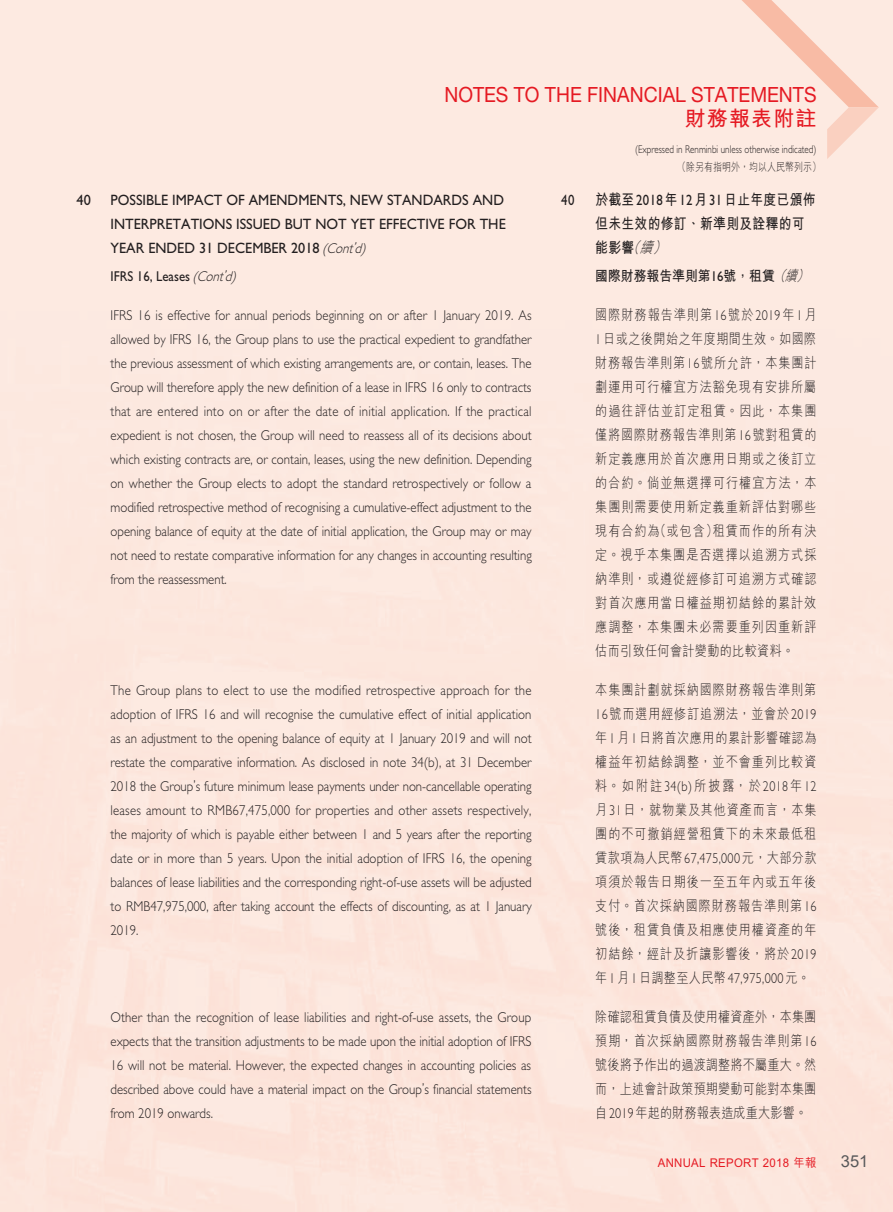
<style>
.page{position:relative;width:893px;height:1212px;background:#fff}
.page>*{position:absolute;margin:0;border:0;box-sizing:border-box;transform-origin:0 0}
.t1{font:21px "Helvetica Neue LT Std";color:#e51a23;scale:.92 1}
.t2{font:700 21px "M Hei HK";letter-spacing:.055em;color:#e51a23}
.t3{font:16.5px "Arial";color:#57585a}
._3__標題{font:15px/24px "Gill Sans Std";color:#231f20;text-align:justify;scale:.95 1}
._8__標題---C{font:700 15px/24px "M Hei HK";letter-spacing:.03em;color:#231f20;scale:.85 1}
._8__標題---C-2{font:15px "Gill Sans Std";color:#231f20;scale:.85 1}
._1__內文{font:300 14.25px/24px "Gill Sans Std";color:#231f20;text-align:justify;scale:.9 1}
._6__內文---C{font:300 14.25px/24px "M Hei HK";letter-spacing:.075em;color:#231f20;text-align:justify;scale:.85 1}
._4__副標題{font:14.25px "Gill Sans Std";color:#231f20;scale:.9 1}
._4__副標題-2{font:700 14.25px "M Hei HK";color:#231f20;scale:.9 1}
.t4{font:500 12px "M Hei HK";letter-spacing:.03em;color:#e51a23;scale:.95 1}
.t5{font:300 11.25px "Gill Sans Std";color:#231f20;scale:.8 1}
.t6{font:300 11.25px "M Hei HK";color:#231f20;scale:.8 1}
.s1{font-weight:300;font-style:italic;font-size:14.25px}
.s2{font-weight:300;font-style:italic}
.s3{font-family:"Gill Sans Std";font-weight:400}
.s4{font-family:"Gill Sans Std"}
</style>
<div class="page">
<svg style="left:720px;top:0;width:159px;height:159px;background:#fce2d7"></svg>
<h1 class="t1" style="left:444px;top:82px;width:406px">NOTES TO THE FINANCIAL STATEMENTS</h1>
<h1 class="t2" style="left:685px;top:103px;width:133px">財務報表附註</h1>
<p class="t5" style="left:635px;top:143px;width:228px">(Expressed in Renminbi unless otherwise indicated)</p>
<p class="t6" style="left:677px;top:162px;width:181px">（除另有指明外，均以人民幣列示）</p>
<p class="_3__標題" style="left:77px;top:188px;width:16px">40</p>
<p class="_3__標題" style="left:111px;top:188px;width:418px">POSSIBLE IMPACT OF AMENDMENTS, NEW STANDARDS AND INTERPRETATIONS ISSUED BUT NOT YET EFFECTIVE FOR THE YEAR ENDED 31 DECEMBER 2018 <span class="s1">(Cont’d)</span></p>
<p class="_4__副標題" style="left:111px;top:268px;width:145px">IFRS 16, Leases <span class="s2">(Cont’d)</span></p>
<p class="_1__內文" style="left:111px;top:303px;width:470px">IFRS 16 is effective for annual periods beginning on or after 1 January 2019. As allowed by IFRS 16, the Group plans to use the practical expedient to grandfather the previous assessment of which existing arrangements are, or contain, leases. The Group will therefore apply the new definition of a lease in IFRS 16 only to contracts that are entered into on or after the date of initial application. If the practical expedient is not chosen, the Group will need to reassess all of its decisions about which existing contracts are, or contain, leases, using the new definition. Depending on whether the Group elects to adopt the standard retrospectively or follow a modified retrospective method of recognising a cumulative-effect adjustment to the opening balance of equity at the date of initial application, the Group may or may not need to restate comparative information for any changes in accounting resulting from the reassessment.</p>
<p class="_1__內文" style="left:111px;top:678px;width:469px">The Group plans to elect to use the modified retrospective approach for the adoption of IFRS 16 and will recognise the cumulative effect of initial application as an adjustment to the opening balance of equity at 1 January 2019 and will not restate the comparative information. As disclosed in note 34(b), at 31 December 2018 the Group’s future minimum lease payments under non-cancellable operating leases amount to RMB67,475,000 for properties and other assets respectively, the majority of which is payable either between 1 and 5 years after the reporting date or in more than 5 years. Upon the initial adoption of IFRS 16, the opening balances of lease liabilities and the corresponding right-of-use assets will be adjusted to RMB47,975,000, after taking account the effects of discounting, as at 1 January 2019.</p>
<p class="_1__內文" style="left:111px;top:1005px;width:469px">Other than the recognition of lease liabilities and right-of-use assets, the Group expects that the transition adjustments to be made upon the initial adoption of IFRS 16 will not be material. However, the expected changes in accounting policies as described above could have a material impact on the Group’s financial statements from 2019 onwards.</p>
<p class="_8__標題---C-2" style="left:561px;top:191px;width:17px">40</p>
<p class="_8__標題---C" style="left:595px;top:186px;width:261px">於截至<span class="s3">2018</span>年<span class="s3">12</span>月<span class="s3">31</span>日止年度已頒佈但未生效的修訂、新準則及詮釋的可能影響<span class="s2">（續）</span></p>
<p class="_4__副標題-2" style="left:595px;top:265px;width:242px">國際財務報告準則第<span class="s3">16</span>號，租賃<span class="s2">（續）</span></p>
<p class="_6__內文---C" style="left:595px;top:303px;width:262px">國際財務報告準則第<span class="s4">16</span>號於<span class="s4">2019</span>年<span class="s4">1</span>月<span class="s4">1</span>日或之後開始之年度期間生效。如國際財務報告準則第<span class="s4">16</span>號所允許，本集團計劃運用可行權宜方法豁免現有安排所屬的過往評估並訂定租賃。因此，本集團僅將國際財務報告準則第<span class="s4">16</span>號對租賃的新定義應用於首次應用日期或之後訂立的合約。倘並無選擇可行權宜方法，本集團則需要使用新定義重新評估對哪些現有合約為（或包含）租賃而作的所有決定。視乎本集團是否選擇以追溯方式採納準則，或遵從經修訂可追溯方式確認對首次應用當日權益期初結餘的累計效應調整，本集團未必需要重列因重新評估而引致任何會計變動的比較資料。</p>
<p class="_6__內文---C" style="left:595px;top:678px;width:262px">本集團計劃就採納國際財務報告準則第<span class="s4">16</span>號而選用經修訂追溯法，並會於<span class="s4">2019</span>年<span class="s4">1</span>月<span class="s4">1</span>日將首次應用的累計影響確認為權益年初結餘調整，並不會重列比較資料。如附註<span class="s4">34(b)</span>所披露，於<span class="s4">2018</span>年<span class="s4">12</span>月<span class="s4">31</span>日，就物業及其他資產而言，本集團的不可撤銷經營租賃下的未來最低租賃款項為人民幣<span class="s4">67,475,000</span>元，大部分款項須於報告日期後一至五年內或五年後支付。首次採納國際財務報告準則第<span class="s4">16</span>號後，租賃負債及相應使用權資產的年初結餘，經計及折讓影響後，將於<span class="s4">2019</span>年<span class="s4">1</span>月<span class="s4">1</span>日調整至人民幣<span class="s4">47,975,000</span>元。</p>
<p class="_6__內文---C" style="left:595px;top:1005px;width:262px">除確認租賃負債及使用權資產外，本集團預期，首次採納國際財務報告準則第<span class="s4">16</span>號後將予作出的過渡調整將不屬重大。然而，上述會計政策預期變動可能對本集團自<span class="s4">2019</span>年起的財務報表造成重大影響。</p>
<p class="t4" style="left:658px;top:1154px;width:169px">ANNUAL REPORT 2018 年報</p>
<p class="t3" style="left:841px;top:1150px;width:29px">351</p>
</div>
